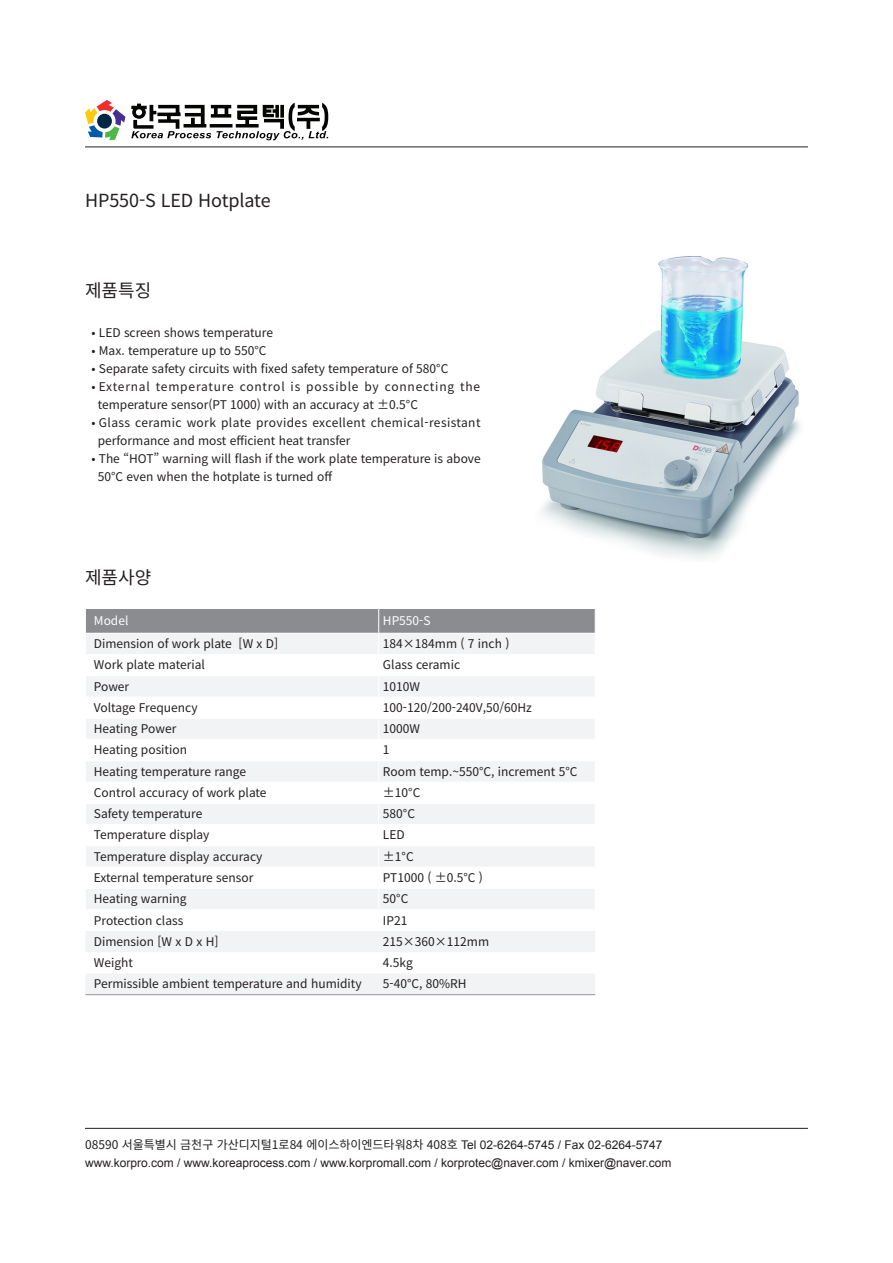
<style>
.page{position:relative;width:893px;height:1263px;background:#fff}
.page>*{position:absolute;margin:0;border:0;box-sizing:border-box;transform-origin:0 0}
.t1{font:18px "Noto Sans CJ Kkr";letter-spacing:-.005em;color:#231f20}
.t2{font:12px/18px "Noto Sans CJ Kkr";color:#231f20}
.t3{font:12px/18px "Noto Sans CJ Kkr";letter-spacing:.05em;color:#231f20}
.t4{font:12px/18px "Noto Sans CJ Kkr";letter-spacing:.02em;color:#231f20}
.t5{font:12px "Arial";color:#231f20}
.t6{font:12px "Noto Sans CJ Kkr";color:#fff}
.s1{font-family:"Arial"}
</style>
<div class="page">
<svg style="left:85px;top:100px;width:40px;height:40px"></svg>
<svg style="left:131px;top:103px;width:197px;height:37px"></svg>
<hr style="left:85px;top:147px;width:723px;height:1px;background:#231f20">
<hr style="left:85px;top:1128px;width:723px;height:1px;background:#231f20">
<img style="left:541px;top:256px;width:259px;height:303px">
<svg style="left:86px;top:931px;width:509px;height:63px;fill:#f2f3f4"></svg>
<svg style="left:86px;top:608px;width:509px;height:301px"></svg>
<hr style="left:86px;top:633px;width:293px;height:1px;background:#fff">
<hr style="left:379px;top:633px;width:216px;height:1px;background:#fff">
<hr style="left:86px;top:845px;width:293px;height:1px;background:#fff">
<hr style="left:379px;top:845px;width:216px;height:1px;background:#fff">
<hr style="left:86px;top:654px;width:293px;height:1px;background:#fff">
<hr style="left:379px;top:654px;width:216px;height:1px;background:#fff">
<hr style="left:86px;top:697px;width:293px;height:1px;background:#fff">
<hr style="left:379px;top:697px;width:216px;height:1px;background:#fff">
<hr style="left:86px;top:739px;width:293px;height:1px;background:#fff">
<hr style="left:379px;top:739px;width:216px;height:1px;background:#fff">
<hr style="left:86px;top:782px;width:293px;height:1px;background:#fff">
<hr style="left:379px;top:782px;width:216px;height:1px;background:#fff">
<hr style="left:85px;top:994px;width:294px;height:1px;background:#939598">
<hr style="left:379px;top:994px;width:216px;height:1px;background:#939598">
<h1 class="t1" style="left:85px;top:190px;width:187px">HP550-S LED Hotplate</h1>
<h1 class="t1" style="left:85px;top:281px;width:68px">제품특징</h1>
<p class="t2" style="left:91px;top:323px;width:183px">• LED screen shows temperature</p>
<p class="t2" style="left:91px;top:341px;width:177px">• Max. temperature up to 550°C</p>
<p class="t2" style="left:91px;top:359px;width:358px">• Separate safety circuits with fixed safety temperature of 580°C</p>
<p class="t3" style="left:98px;top:377px;width:384px;text-indent:-6px">• External temperature control is possible by connecting the temperature sensor(PT 1000) with an accuracy at ±0.5°C</p>
<p class="t4" style="left:98px;top:413px;width:384px;text-indent:-6px">• Glass ceramic work plate provides excellent chemical-resistant performance and most efficient heat transfer</p>
<p class="t2" style="left:98px;top:449px;width:384px;text-indent:-6px">• The “HOT” warning will flash if the work plate temperature is above<br>50°C even when the hotplate is turned off</p>
<h1 class="t1" style="left:85px;top:567px;width:68px">제품사양</h1>
<p class="t6" style="left:94px;top:614px;width:36px">Model</p>
<p class="t6" style="left:383px;top:614px;width:49px">HP550-S</p>
<p class="t2" style="left:94px;top:635px;width:186px">Dimension of work plate [W x D]</p>
<p class="t2" style="left:383px;top:635px;width:128px">184×184mm ( 7 inch )</p>
<p class="t2" style="left:94px;top:656px;width:113px">Work plate material</p>
<p class="t2" style="left:383px;top:656px;width:79px">Glass ceramic</p>
<p class="t2" style="left:94px;top:677px;width:37px">Power</p>
<p class="t2" style="left:383px;top:677px;width:39px">1010W</p>
<p class="t2" style="left:94px;top:699px;width:105px">Voltage Frequency</p>
<p class="t2" style="left:383px;top:699px;width:151px">100-120/200-240V,50/60Hz</p>
<p class="t2" style="left:94px;top:720px;width:84px">Heating Power</p>
<p class="t2" style="left:383px;top:720px;width:39px">1000W</p>
<p class="t2" style="left:94px;top:741px;width:95px">Heating position</p>
<p class="t2" style="left:383px;top:741px;width:8px">1</p>
<p class="t2" style="left:94px;top:762px;width:154px">Heating temperature range</p>
<p class="t2" style="left:383px;top:762px;width:196px">Room temp.~550°C, increment 5°C</p>
<p class="t2" style="left:94px;top:784px;width:174px">Control accuracy of work plate</p>
<p class="t2" style="left:383px;top:784px;width:39px">±10°C</p>
<p class="t2" style="left:94px;top:805px;width:110px">Safety temperature</p>
<p class="t2" style="left:383px;top:805px;width:34px">580°C</p>
<p class="t2" style="left:94px;top:826px;width:117px">Temperature display</p>
<p class="t2" style="left:383px;top:826px;width:23px">LED</p>
<p class="t2" style="left:94px;top:847px;width:170px">Temperature display accuracy</p>
<p class="t2" style="left:383px;top:847px;width:32px">±1°C</p>
<p class="t2" style="left:94px;top:869px;width:161px">External temperature sensor</p>
<p class="t2" style="left:383px;top:869px;width:102px">PT1000 ( ±0.5°C )</p>
<p class="t2" style="left:94px;top:890px;width:94px">Heating warning</p>
<p class="t2" style="left:383px;top:890px;width:27px">50°C</p>
<p class="t2" style="left:94px;top:911px;width:91px">Protection class</p>
<p class="t2" style="left:383px;top:911px;width:26px">IP21</p>
<p class="t2" style="left:94px;top:933px;width:126px">Dimension [W x D x H]</p>
<p class="t2" style="left:383px;top:933px;width:108px">215×360×112mm</p>
<p class="t2" style="left:94px;top:954px;width:41px">Weight</p>
<p class="t2" style="left:383px;top:954px;width:31px">4.5kg</p>
<p class="t2" style="left:94px;top:975px;width:269px">Permissible ambient temperature and humidity</p>
<p class="t2" style="left:383px;top:975px;width:85px">5-40°C, 80%RH</p>
<p class="t2" style="left:85px;top:1136px;width:579px">08590 서울특별시 금천구 가산디지털1로84 에이스하이엔드타워8차 408호 <span class="s1">Tel 02-6264-5745 / Fax 02-6264-5747</span></p>
<p class="t5" style="left:85px;top:1154px;width:588px">www.korpro.com / www.koreaprocess.com / www.korpromall.com / korprotec@naver.com / kmixer@naver.com</p>
</div>
